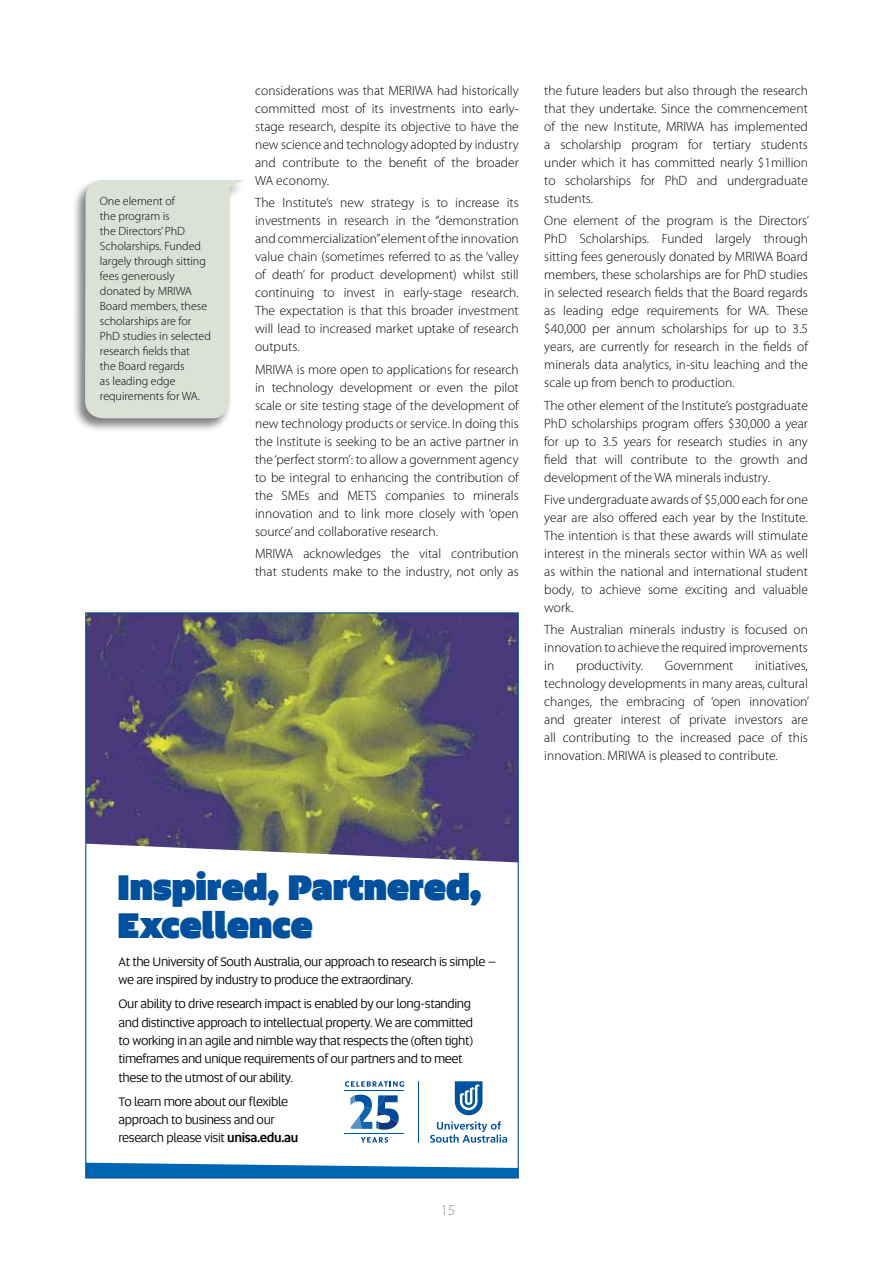
<style>
.page{position:relative;width:893px;height:1263px;background:#fff}
.page>*{position:absolute;margin:0;border:0;box-sizing:border-box;transform-origin:0 0}
.t1{font:900 35.25px/38.4px "Altis Uni SA";color:#00509e}
.t2{font:300 15px "Myriad Pro";color:#75957a}
.t3{font:300 13.5px/18px "Myriad Pro";color:#000;text-align:justify}
.t4{font:12.75px/18.5px "Altis Uni SA";letter-spacing:-.03em;color:#000}
.t5{font:300 12px/15px "Myriad Pro";color:#000}
.s1{font-weight:500}
</style>
<div class="page">
<svg style="left:87px;top:1163px;width:430px;height:13px;background:#2e81c0"></svg>
<img style="left:87px;top:614px;width:430px;height:248px">
<svg style="left:430px;top:1121px;width:77px;height:22px"></svg>
<svg style="left:455px;top:1081px;width:27px;height:34px"></svg>
<hr style="left:418px;top:1081px;width:1px;height:61px;background:#00539f">
<svg style="left:345px;top:1081px;width:59px;height:6px"></svg>
<svg style="left:361px;top:1137px;width:27px;height:6px"></svg>
<hr style="left:345px;top:1090px;width:59px;height:1px;background:#00539f">
<svg style="left:350px;top:1094px;width:49px;height:35px"></svg>
<hr style="left:345px;top:1133px;width:59px;height:1px;background:#00539f">
<div style="left:71px;top:178px;width:175px;height:255px;background:#000;opacity:.5"></div>
<svg style="left:85px;top:180px;width:160px;height:238px;background:#dde4da"></svg>
<p class="t5" style="left:100px;top:193px;width:112px">One element of<br>the program is<br>the Directors’ PhD<br>Scholarships. Funded largely through sitting fees generously donated by MRIWA<br>Board members, these scholarships are for<br>PhD studies in selected research fields that<br>the Board regards<br>as leading edge requirements for WA.</p>
<p class="t3" style="left:255px;top:82px;width:265px">considerations was that MERIWA had historically committed most of its investments into early&shy;stage research, despite its objective to have the new science and technology adopted by industry and contribute to the benefit of the broader WA economy.</p>
<p class="t3" style="left:255px;top:194px;width:265px">The Institute’s new strategy is to increase its investments in research in the “demonstration and commercialization” element of the innovation value chain (sometimes referred to as the ‘valley of death’ for product development) whilst still continuing to invest in early-stage research.<br>The expectation is that this broader investment will lead to increased market uptake of research outputs.</p>
<p class="t3" style="left:255px;top:360px;width:265px">MRIWA is more open to applications for research in technology development or even the pilot scale or site testing stage of the development of new technology products or service. In doing this the Institute is seeking to be an active partner in the ‘perfect storm’: to allow a government agency to be integral to enhancing the contribution of the SMEs and METS companies to minerals innovation and to link more closely with ‘open source’ and collaborative research.</p>
<p class="t3" style="left:255px;top:545px;width:265px">MRIWA acknowledges the vital contribution that students make to the industry, not only as</p>
<p class="t3" style="left:544px;top:82px;width:265px">the future leaders but also through the research that they undertake. Since the commencement of the new Institute, MRIWA has implemented a scholarship program for tertiary students under which it has committed nearly $1million to scholarships for PhD and undergraduate students.</p>
<p class="t3" style="left:544px;top:212px;width:266px">One element of the program is the Directors’ PhD Scholarships. Funded largely through sitting fees generously donated by MRIWA Board members, these scholarships are for PhD studies in selected research fields that the Board regards as leading edge requirements for WA. These $40,000 per annum scholarships for up to 3.5 years, are currently for research in the fields of minerals data analytics, in-situ leaching and the scale up from bench to production.</p>
<p class="t3" style="left:544px;top:396px;width:265px">The other element of the Institute’s postgraduate PhD scholarships program offers $30,000 a year for up to 3.5 years for research studies in any field that will contribute to the growth and development of the WA minerals industry.</p>
<p class="t3" style="left:544px;top:490px;width:265px">Five undergraduate awards of $5,000 each for one year are also offered each year by the Institute.<br>The intention is that these awards will stimulate interest in the minerals sector within WA as well as within the national and international student body, to achieve some exciting and valuable work.</p>
<p class="t3" style="left:544px;top:621px;width:265px">The Australian minerals industry is focused on innovation to achieve the required improvements in</p>
<p class="t3" style="left:576px;top:657px;width:69px">productivity.</p>
<p class="t3" style="left:665px;top:657px;width:70px">Government</p>
<p class="t3" style="left:544px;top:657px;width:266px;text-indent:211px">initiatives, technology developments in many areas, cultural changes, the embracing of ‘open innovation’ and greater interest of private investors are all contributing to the increased pace of this innovation. MRIWA is pleased to contribute.</p>
<h1 class="t1" style="left:117px;top:866px;width:366px">Inspired, Partnered,<br>Excellence</h1>
<p class="t4" style="left:119px;top:952px;width:379px">At the University of South Australia, our approach to research is simple – we are inspired by industry to produce the extraordinary.</p>
<p class="t4" style="left:119px;top:994px;width:356px">Our ability to drive research impact is enabled by our long-standing and distinctive approach to intellectual property. We are committed to working in an agile and nimble way that respects the (often tight) timeframes and unique requirements of our partners and to meet these to the utmost of our ability.</p>
<p class="t4" style="left:119px;top:1091px;width:181px">To learn more about our flexible approach to business and our research please visit <span class="s1">unisa.edu.au</span></p>
<p class="t2" style="left:441px;top:1201px;width:16px">15</p>
</div>
